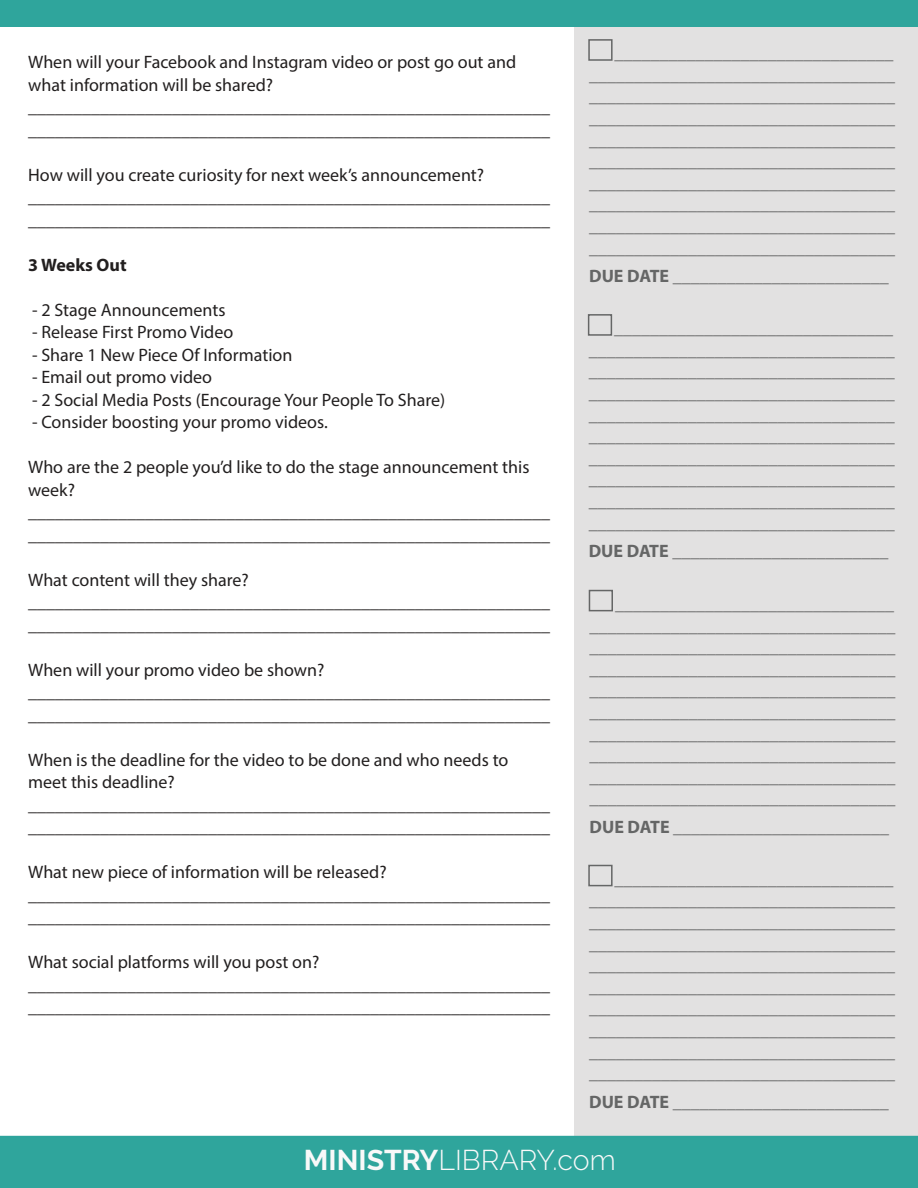
<style>
.page{position:relative;width:918px;height:1188px;background:#fff}
.page>*{position:absolute;margin:0;border:0;box-sizing:border-box;transform-origin:0 0}
.t1{font:300 28.5px "Raleway";color:#f9f9f9}
.t2{font:18px/22.5px "Myriad Pro";color:#221f1f}
.t3{font:700 18px/21.6px "Myriad Pro";color:#656666;text-align:justify}
.t4{font:700 18px "Myriad Pro";color:#221f1f}
.s1{font-weight:700}
</style>
<div class="page">
<div style="left:575px;top:12px;width:343px;height:1137px;background:#e2e1e1"></div>
<div style="left:0;top:0;width:918px;height:27px;background:#2fa59c"></div>
<div style="left:588px;top:865px;width:25px;height:21px;border:2px solid #656666"></div>
<div style="left:589px;top:590px;width:24px;height:21px;border:2px solid #656666"></div>
<div style="left:588px;top:314px;width:24px;height:22px;border:2px solid #656666"></div>
<div style="left:588px;top:39px;width:25px;height:22px;border:2px solid #656666"></div>
<div style="left:0;top:1136px;width:918px;height:52px;background:#2fa59c"></div>
<div style="left:8px;top:1135px;width:58px;height:53px;background:#2fa59c"></div>
<p class="t2" style="left:28px;top:53px;width:523px">When will your Facebook and Instagram video or post go out and what information will be shared? __________________________________________________________ __________________________________________________________</p>
<p class="t2" style="left:28px;top:165px;width:523px">How will you create curiosity for next week’s announcement? __________________________________________________________ __________________________________________________________</p>
<p class="t4" style="left:28px;top:258px;width:100px">3 Weeks Out</p>
<p class="t2" style="left:32px;top:300px;width:195px">- 2 Stage Announcements</p>
<p class="t2" style="left:32px;top:323px;width:203px">- Release First Promo Video</p>
<p class="t2" style="left:32px;top:345px;width:262px">- Share 1 New Piece Of Information</p>
<p class="t2" style="left:32px;top:368px;width:182px">- Email out promo video</p>
<p class="t2" style="left:32px;top:390px;width:415px">- 2 Social Media Posts (Encourage Your People To Share)</p>
<p class="t2" style="left:32px;top:413px;width:297px">- Consider boosting your promo videos.</p>
<p class="t2" style="left:28px;top:458px;width:523px">Who are the 2 people you’d like to do the stage announcement this week? __________________________________________________________ __________________________________________________________</p>
<p class="t2" style="left:28px;top:570px;width:523px">What content will they share? __________________________________________________________ __________________________________________________________</p>
<p class="t2" style="left:28px;top:660px;width:523px">When will your promo video be shown? __________________________________________________________ __________________________________________________________</p>
<p class="t2" style="left:28px;top:750px;width:523px">When is the deadline for the video to be done and who needs to meet this deadline? __________________________________________________________ __________________________________________________________</p>
<p class="t2" style="left:28px;top:863px;width:523px">What new piece of information will be released? __________________________________________________________ __________________________________________________________</p>
<p class="t2" style="left:28px;top:953px;width:523px">What social platforms will you post on? __________________________________________________________ __________________________________________________________</p>
<p class="t3" style="left:589px;top:44px;width:307px;text-indent:25px">_______________________________ __________________________________ __________________________________ __________________________________ __________________________________ __________________________________ __________________________________ __________________________________ __________________________________ __________________________________</p>
<p class="t3" style="left:589px;top:267px;width:301px">DUE DATE ________________________</p>
<p class="t3" style="left:589px;top:319px;width:307px;text-indent:25px">_______________________________ __________________________________ __________________________________ __________________________________ __________________________________ __________________________________ __________________________________ __________________________________ __________________________________ __________________________________</p>
<p class="t3" style="left:589px;top:542px;width:301px">DUE DATE ________________________</p>
<p class="t3" style="left:590px;top:595px;width:307px;text-indent:25px">_______________________________ __________________________________ __________________________________ __________________________________ __________________________________ __________________________________ __________________________________ __________________________________ __________________________________ __________________________________</p>
<p class="t3" style="left:590px;top:818px;width:301px">DUE DATE ________________________</p>
<p class="t3" style="left:589px;top:870px;width:307px;text-indent:25px">_______________________________ __________________________________ __________________________________ __________________________________ __________________________________ __________________________________ __________________________________ __________________________________ __________________________________ __________________________________</p>
<p class="t3" style="left:589px;top:1093px;width:301px">DUE DATE ________________________</p>
<h1 class="t1" style="left:304px;top:1144px;width:313px"><span class="s1">MINISTRY</span>LIBRARY.com</h1>
</div>
